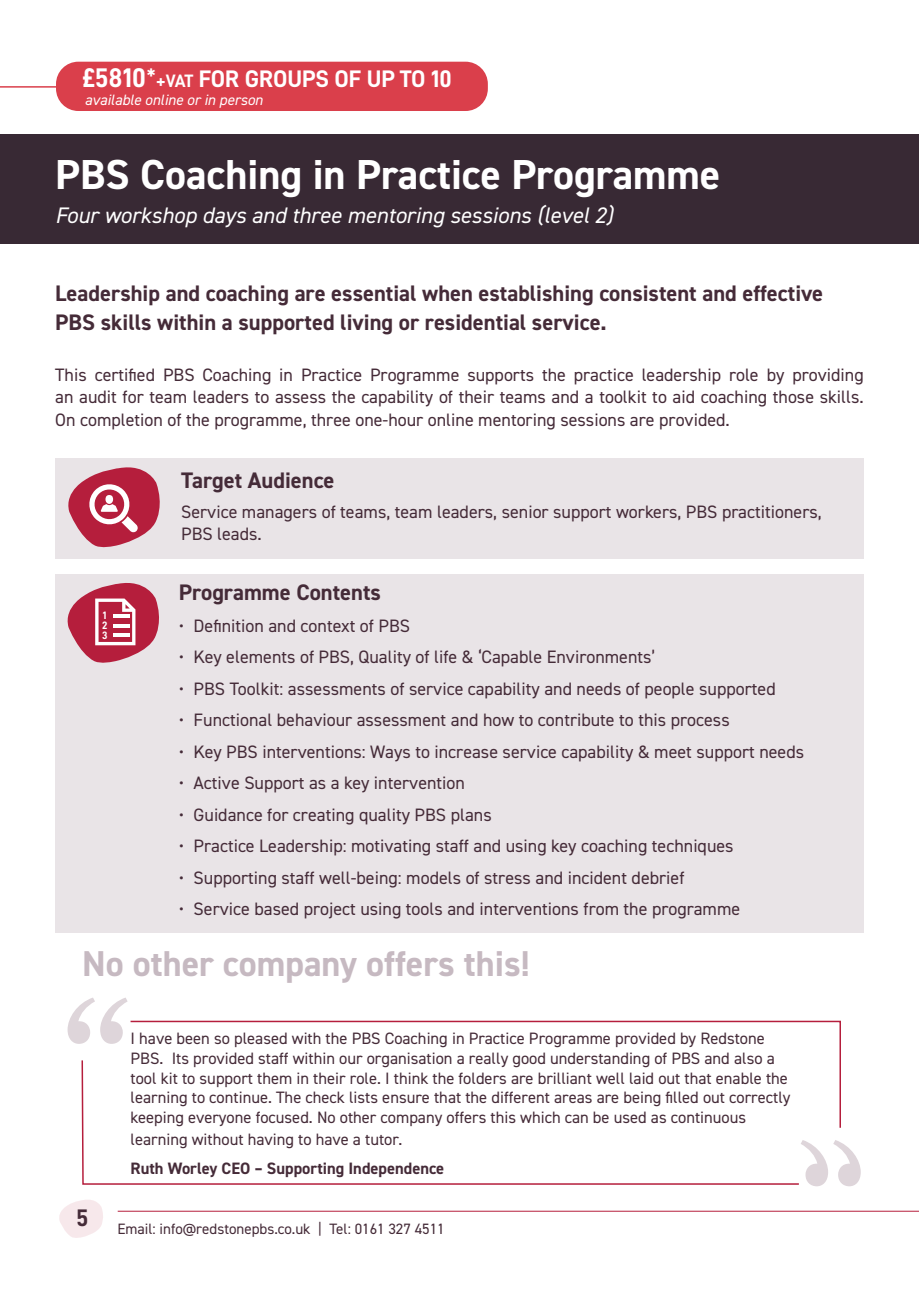
<style>
.page{position:relative;width:919px;height:1289px;background:#fff}
.page>*{position:absolute;margin:0;border:0;box-sizing:border-box;transform-origin:0 0}
.t1{font:700 42px "DIN2014";color:#fff}
.t2{font:700 36px "DIN2014";color:#c6b9c1}
.t3{font:24px "D DIN Bold";letter-spacing:-.01em;color:#fff}
.t4{font:24px "D DIN Bold";color:#452b38}
.t5{font:700 22.5px/28.5px "DIN2014";color:#452b38}
.t6{font:italic 22.5px "DIN2014";color:#fff}
.t7{font:18px/22.5px "DIN2014";color:#452b38;text-align:justify}
.t8{font:16.5px/19.5px "DIN2014";color:#452b38}
.t9{font:700 16.5px "DIN2014";color:#452b38}
.t10{font:15px "DIN2014";color:#452b38}
.t11{font:italic 15px "DIN2014";color:#fff}
.t12{font:10.8px/9.9px "D DIN Bold";color:#fff;text-align:justify}
.s1{font-size:27px}
.s2{font-size:18px}
</style>
<div class="page">
<hr style="left:0;top:86px;width:283px;height:2px;background:#da3f4b">
<div style="left:56px;top:62px;width:432px;height:49px;background:#da3f4b;border-radius:22px"></div>
<div style="left:55px;top:458px;width:808px;height:100px;background:#e9e4e7"></div>
<svg style="left:68px;top:467px;width:92px;height:81px"></svg>
<div style="left:55px;top:574px;width:808px;height:359px;background:#e9e4e7"></div>
<svg style="left:67px;top:583px;width:92px;height:80px"></svg>
<hr style="left:113px;top:614px;width:16px;height:4px;background:#fff">
<hr style="left:113px;top:624px;width:16px;height:3px;background:#fff">
<hr style="left:113px;top:633px;width:16px;height:3px;background:#fff">
<svg style="left:81px;top:1060px;width:718px;height:125px"></svg>
<div style="left:0;top:134px;width:918px;height:109px;background:#382934"></div>
<svg style="left:129px;top:1020px;width:712px;height:109px"></svg>
<svg style="left:68px;top:997px;width:60px;height:46px"></svg>
<svg style="left:801px;top:1140px;width:59px;height:46px"></svg>
<svg style="left:59px;top:1200px;width:44px;height:38px"></svg>
<hr style="left:118px;top:1210px;width:800px;height:1px;background:#b51e3c">
<h3 class="t3" style="left:83px;top:65px;width:370px"><span class="s1">£5810*</span><span class="s2">+VAT</span> FOR GROUPS OF UP TO 10</h3>
<p class="t11" style="left:85px;top:91px;width:179px">available online or in person</p>
<h1 class="t1" style="left:55px;top:146px;width:666px">PBS Coaching in Practice Programme</h1>
<p class="t6" style="left:55px;top:201px;width:559px">Four workshop days and three mentoring sessions (level 2)</p>
<p class="t5" style="left:55px;top:279px;width:769px">Leadership and coaching are essential when establishing consistent and effective<br>PBS skills within a supported living or residential service.</p>
<p class="t7" style="left:55px;top:363px;width:809px">This certified PBS Coaching in Practice Programme supports the practice leadership role by providing an audit for team leaders to assess the capability of their teams and a toolkit to aid coaching those skills.<br>On completion of the programme, three one-hour online mentoring sessions are provided.</p>
<p class="t12" style="left:102px;top:610px;width:7px">1<br>2<br>3</p>
<p class="t5" style="left:181px;top:465px;width:155px">Target Audience</p>
<p class="t7" style="left:181px;top:500px;width:642px">Service managers of teams, team leaders, senior support workers, PBS practitioners,<br>PBS leads.</p>
<p class="t5" style="left:179px;top:578px;width:204px">Programme Contents</p>
<p class="t7" style="left:179px;top:614px;width:233px">• Definition and context of PBS</p>
<p class="t7" style="left:179px;top:645px;width:478px">• Key elements of PBS, Quality of life &amp; ‘Capable Environments’</p>
<p class="t7" style="left:179px;top:677px;width:598px">• PBS Toolkit: assessments of service capability and needs of people supported</p>
<p class="t7" style="left:179px;top:708px;width:552px">• Functional behaviour assessment and how to contribute to this process</p>
<p class="t7" style="left:179px;top:740px;width:627px">• Key PBS interventions: Ways to increase service capability &amp; meet support needs</p>
<p class="t7" style="left:179px;top:771px;width:288px">• Active Support as a key intervention</p>
<p class="t7" style="left:179px;top:803px;width:314px">• Guidance for creating quality PBS plans</p>
<p class="t7" style="left:179px;top:834px;width:556px">• Practice Leadership: motivating staff and using key coaching techniques</p>
<p class="t7" style="left:179px;top:866px;width:507px">• Supporting staff well-being: models of stress and incident debrief</p>
<p class="t7" style="left:179px;top:897px;width:563px">• Service based project using tools and interventions from the programme</p>
<h2 class="t2" style="left:82px;top:939px;width:449px">No other company offers this!</h2>
<h3 class="t4" style="left:77px;top:1204px;width:13px">5</h3>
<p class="t8" style="left:130px;top:1028px;width:661px">I have been so pleased with the PBS Coaching in Practice Programme provided by Redstone PBS. Its provided staff within our organisation a really good understanding of PBS and also a tool kit to support them in their role. I think the folders are brilliant well laid out that enable the learning to continue. The check lists ensure that the different areas are being filled out correctly keeping everyone focused. No other company offers this which can be used as continuous</p>
<p class="t8" style="left:130px;top:1129px;width:273px">learning without having to have a tutor.</p>
<p class="t9" style="left:130px;top:1156px;width:315px">Ruth Worley CEO – Supporting Independence</p>
<p class="t10" style="left:117px;top:1219px;width:329px">Email: info@redstonepbs.co.uk | Tel: 0161 327 4511</p>
</div>
